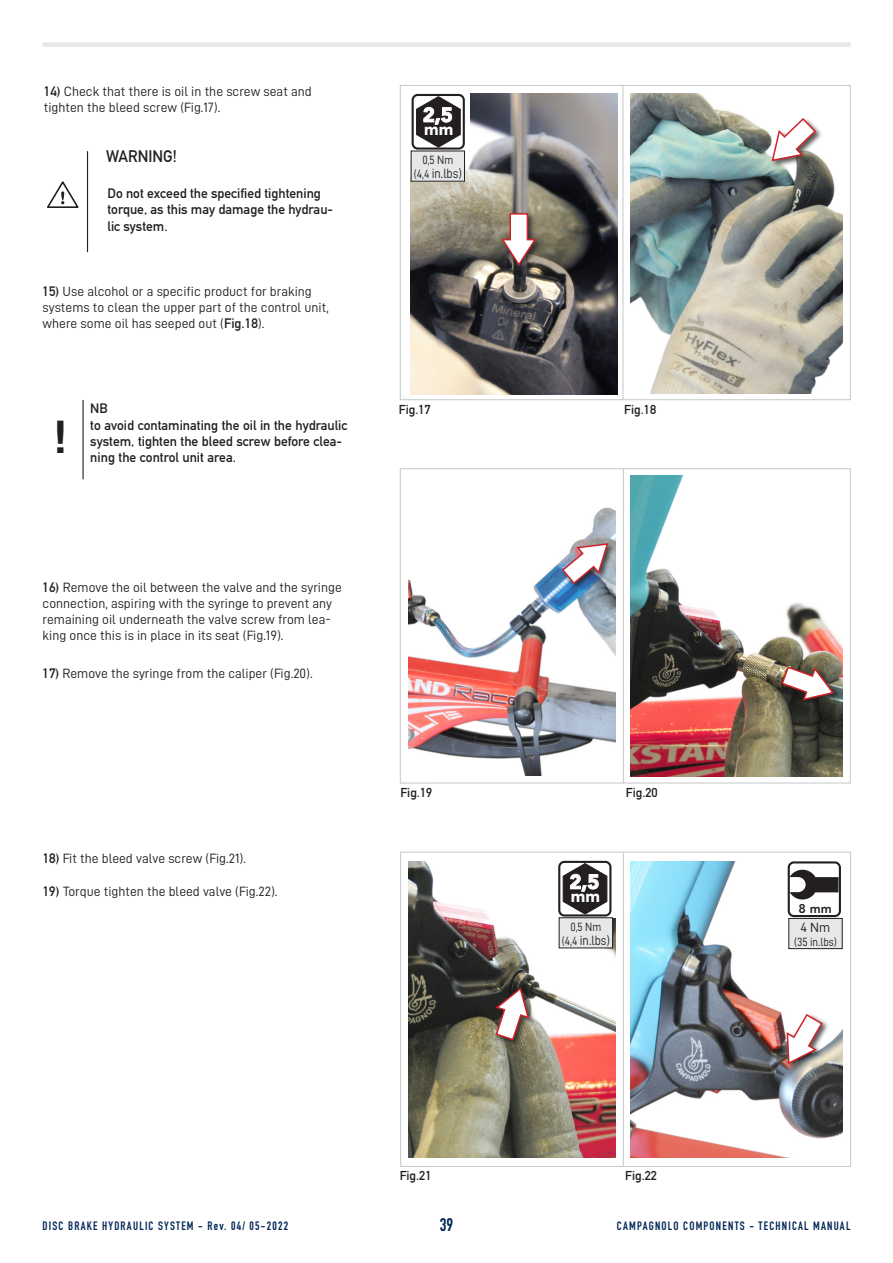
<style>
.page{position:relative;width:893px;height:1263px;background:#fff}
.page>*{position:absolute;margin:0;border:0;box-sizing:border-box;transform-origin:0 0}
.t1{font:700 condensed 45px "Helvetica Neue";color:#231f20}
.t2{font:900 20.1px "Avenir";color:#fff}
.t3{font:700 18px "DIN Condensed";color:#022656}
.t4{font:900 16.8px "Avenir";color:#fff}
.t5{font:700 16.5px "DIN Alternate";color:#231f20;scale:.95 1}
.Normale{font:13.5px/16.2px "D DIN";color:#231f20}
.Normale-2{font:700 13.5px/16.2px "DIN Alternate";color:#231f20}
.Normale-3{font:13.5px "D DIN";color:#231f20;scale:.9 1}
.t6{font:700 12.75px "DIN Alternate";color:#231f20}
.t7{font:800 12.6px "Avenir";color:#231f20}
.t8{font:700 12px "DIN Condensed";letter-spacing:.1em;color:#022656}
.t9{font:12px "D DIN";color:#231f20;scale:.9 1}
.s1{font-family:"DIN Alternate";font-weight:700}
.s2{font-size:12px}
</style>
<div class="page">
<div style="left:43px;top:42px;width:808px;height:5px;background:#e6e7e9"></div>
<img style="left:408px;top:877px;width:382px;height:281px">
<div style="left:400px;top:852px;width:451px;height:315px;border:1px solid #c7c8ca"></div>
<img style="left:410px;top:110px;width:402px;height:288px">
<div style="left:400px;top:85px;width:450px;height:315px;border:1px solid #c7c8ca"></div>
<hr style="left:623px;top:85px;width:1px;height:315px;background:#c7c8ca">
<hr style="left:623px;top:852px;width:1px;height:315px;background:#c7c8ca">
<div style="left:400px;top:468px;width:450px;height:315px;border:1px solid #c7c8ca"></div>
<hr style="left:623px;top:468px;width:1px;height:315px;background:#c7c8ca">
<img style="left:630px;top:93px;width:213px;height:300px">
<div style="left:771px;top:117px;width:52px;height:52px;background:#231f20;opacity:.75"></div>
<svg style="left:771px;top:117px;width:46px;height:45px"></svg>
<img style="left:410px;top:93px;width:207px;height:301px">
<div style="left:500px;top:211px;width:43px;height:62px;background:#231f20;opacity:.75"></div>
<svg style="left:500px;top:212px;width:38px;height:55px"></svg>
<div style="left:409px;top:93px;width:60px;height:58px;background:#fff"></div>
<div style="left:412px;top:94px;width:53px;height:56px;border:2px solid #231f20;border-radius:5px"></div>
<svg style="left:416px;top:96px;width:45px;height:52px"></svg>
<div style="left:411px;top:151px;width:53px;height:30px;background:#e6e7e9"></div>
<hr style="left:87px;top:151px;width:1px;height:101px;background:#231f20">
<svg style="left:47px;top:181px;width:32px;height:27px"></svg>
<img style="left:630px;top:475px;width:213px;height:301px">
<div style="left:780px;top:665px;width:61px;height:43px;background:#231f20;opacity:.75"></div>
<svg style="left:780px;top:665px;width:55px;height:36px"></svg>
<img style="left:409px;top:507px;width:207px;height:269px">
<div style="left:561px;top:542px;width:54px;height:49px;background:#231f20;opacity:.75"></div>
<img style="left:561px;top:542px;width:48px;height:43px">
<img style="left:630px;top:862px;width:213px;height:295px">
<div style="left:785px;top:1013px;width:45px;height:58px;background:#231f20;opacity:.75"></div>
<svg style="left:786px;top:1013px;width:38px;height:52px"></svg>
<div style="left:786px;top:860px;width:56px;height:58px;background:#fff"></div>
<svg style="left:791px;top:869px;width:47px;height:31px"></svg>
<div style="left:788px;top:861px;width:53px;height:56px;border:2px solid #231f20;border-radius:5px"></div>
<div style="left:789px;top:918px;width:53px;height:31px;background:#e6e7e9"></div>
<div style="left:789px;top:918px;width:53px;height:31px;border:1px solid #231f20"></div>
<img style="left:409px;top:862px;width:207px;height:295px">
<div style="left:495px;top:987px;width:41px;height:61px;background:#231f20;opacity:.75"></div>
<svg style="left:494px;top:986px;width:36px;height:55px"></svg>
<svg style="left:555px;top:860px;width:60px;height:58px"></svg>
<div style="left:558px;top:861px;width:53px;height:55px;border:2px solid #231f20;border-radius:5px"></div>
<svg style="left:563px;top:863px;width:44px;height:51px"></svg>
<div style="left:559px;top:918px;width:54px;height:30px;background:#e6e7e9"></div>
<div style="left:559px;top:917px;width:54px;height:31px;border:1px solid #231f20"></div>
<hr style="left:83px;top:400px;width:1px;height:79px;background:#231f20">
<p class="Normale" style="left:44px;top:83px;width:269px"><span class="s1">14)</span> Check that there is oil in the screw seat and tighten the bleed screw (Fig.17).</p>
<p class="t5" style="left:106px;top:144px;width:76px">WARNING!</p>
<p class="Normale-2" style="left:108px;top:184px;width:227px">Do not exceed the specified tightening torque, as this may damage the hydrau&shy;lic system.</p>
<p class="Normale" style="left:43px;top:283px;width:288px"><span class="s1">15)</span> Use alcohol or a specific product for braking systems to clean the upper part of the control unit, where some oil has seeped out (<span class="s1">Fig.18</span>).</p>
<p class="t1" style="left:54px;top:399px;width:15px">!</p>
<p class="Normale-2" style="left:90px;top:400px;width:19px">NB</p>
<p class="Normale-2" style="left:90px;top:416px;width:259px">to avoid contaminating the oil in the hydraulic system, tighten the bleed screw before clea&shy;ning the control unit area.</p>
<p class="Normale" style="left:43px;top:579px;width:301px"><span class="s1">16)</span> Remove the oil between the valve and the syringe connection, aspiring with the syringe to prevent any remaining oil underneath the valve screw from lea&shy;king once this is in place in its seat (Fig.19).</p>
<p class="Normale" style="left:43px;top:664px;width:272px"><span class="s1">17)</span> Remove the syringe from the caliper (Fig.20).</p>
<p class="Normale" style="left:43px;top:850px;width:205px"><span class="s1">18)</span> Fit the bleed valve screw (Fig.21).</p>
<p class="Normale" style="left:43px;top:883px;width:236px"><span class="s1">19)</span> Torque tighten the bleed valve (Fig.22).</p>
<p class="t2" style="left:423px;top:103px;width:31px">2,5</p>
<p class="t4" style="left:424px;top:119px;width:31px">mm</p>
<p class="t9" style="left:422px;top:154px;width:36px">0,5 Nm</p>
<p class="Normale-3" style="left:414px;top:166px;width:55px"><span class="s2">(4,4</span> in.lbs)</p>
<p class="t6" style="left:399px;top:400px;width:33px">Fig.17</p>
<p class="t6" style="left:624px;top:400px;width:33px">Fig.18</p>
<p class="t6" style="left:400px;top:782px;width:33px">Fig.19</p>
<p class="t6" style="left:626px;top:782px;width:33px">Fig.20</p>
<p class="t2" style="left:569px;top:870px;width:31px">2,5</p>
<p class="t4" style="left:571px;top:886px;width:31px">mm</p>
<p class="t9" style="left:570px;top:920px;width:36px">0,5 Nm</p>
<p class="Normale-3" style="left:562px;top:932px;width:55px"><span class="s2">(4,4</span> in.lbs)</p>
<p class="t6" style="left:400px;top:1166px;width:33px">Fig.21</p>
<p class="t6" style="left:625px;top:1166px;width:33px">Fig.22</p>
<p class="t7" style="left:799px;top:901px;width:35px">8 mm</p>
<p class="Normale" style="left:801px;top:919px;width:31px">4 Nm</p>
<p class="t9" style="left:794px;top:935px;width:49px">(35 in.lbs)</p>
<p class="t8" style="left:43px;top:1217px;width:247px">DISC BRAKE HYDRAULIC SYSTEM - Rev. 04/ 05-2022</p>
<h3 class="t3" style="left:440px;top:1213px;width:15px">39</h3>
<p class="t8" style="left:617px;top:1217px;width:235px">CAMPAGNOLO COMPONENTS - TECHNICAL MANUAL</p>
</div>
